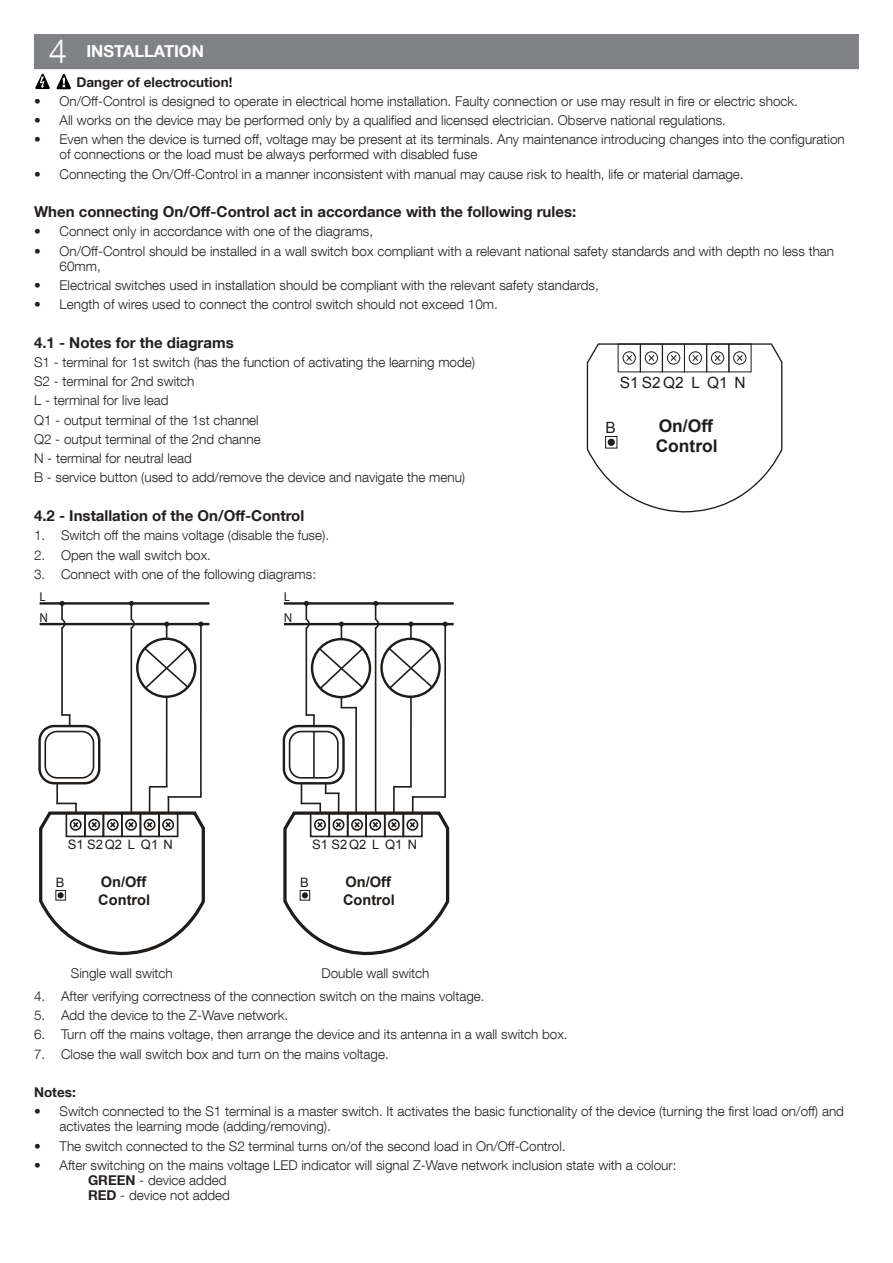
<style>
.page{position:relative;width:893px;height:1263px;background:#fff}
.page>*{position:absolute;margin:0;border:0;box-sizing:border-box;transform-origin:0 0}
.t1{font:300 33px "Helvetica Neue LT Com";color:#fff}
.t2{font:700 17.4px/20.9px "Arial";color:#1f1c1a}
.titolo{font:700 16.5px "Helvetica Neue LT Com";color:#fff}
.t3{font:15.45px "Arial";color:#1f1c1a}
.Subchapter{font:700 15px "Helvetica Neue LT Com";color:#231f20}
.t4{font:700 14.55px/17.5px "Arial";color:#1f1c1a}
.t5{font:300 13.5px/15px "Helvetica Neue LT Com";color:#231f20}
.bold_bullet{font:700 13.5px "Helvetica Neue LT Com";color:#231f20}
.t6{font:12.9px "Arial";color:#1f1c1a}
.t7{font:12.9px/21.1px "Myriad Pro";color:#1f1c1a}
.s1{font-weight:700}
</style>
<div class="page">
<svg style="left:34px;top:34px;width:825px;height:56px"></svg>
<div style="left:283px;top:725px;width:62px;height:59px;border:2px solid #1f1c1a;border-radius:15px"></div>
<div style="left:289px;top:731px;width:50px;height:48px;border:2px solid #1f1c1a;border-radius:12px"></div>
<div style="left:380px;top:638px;width:61px;height:60px;border:2px solid #1f1c1a;border-radius:50%"></div>
<svg style="left:387px;top:646px;width:48px;height:44px"></svg>
<hr style="left:313px;top:732px;width:2px;height:46px;background:#1f1c1a">
<hr style="left:444px;top:624px;width:2px;height:174px;background:#1f1c1a">
<hr style="left:410px;top:697px;width:2px;height:90px;background:#1f1c1a">
<svg style="left:283px;top:783px;width:167px;height:173px"></svg>
<hr style="left:284px;top:602px;width:170px;height:3px;background:#1f1c1a">
<hr style="left:284px;top:623px;width:170px;height:2px;background:#1f1c1a">
<div style="left:311px;top:638px;width:60px;height:60px;border:2px solid #1f1c1a;border-radius:50%"></div>
<svg style="left:317px;top:646px;width:49px;height:45px"></svg>
<svg style="left:341px;top:697px;width:16px;height:11px"></svg>
<hr style="left:355px;top:707px;width:2px;height:106px;background:#1f1c1a">
<svg style="left:408px;top:622px;width:5px;height:17px"></svg>
<hr style="left:375px;top:627px;width:1px;height:185px;background:#1f1c1a">
<svg style="left:339px;top:622px;width:5px;height:17px"></svg>
<svg style="left:373px;top:601px;width:9px;height:29px"></svg>
<svg style="left:306px;top:714px;width:9px;height:12px"></svg>
<hr style="left:305px;top:627px;width:2px;height:89px;background:#1f1c1a">
<svg style="left:304px;top:601px;width:8px;height:29px"></svg>
<div style="left:38px;top:725px;width:62px;height:59px;border:2px solid #1f1c1a;border-radius:15px"></div>
<div style="left:44px;top:731px;width:50px;height:48px;border:2px solid #1f1c1a;border-radius:12px"></div>
<div style="left:136px;top:637px;width:60px;height:61px;border:2px solid #1f1c1a;border-radius:50%"></div>
<svg style="left:142px;top:646px;width:49px;height:44px"></svg>
<hr style="left:200px;top:624px;width:2px;height:174px;background:#1f1c1a">
<hr style="left:166px;top:697px;width:1px;height:90px;background:#1f1c1a">
<hr style="left:56px;top:783px;width:2px;height:21px;background:#1f1c1a">
<svg style="left:39px;top:786px;width:166px;height:170px"></svg>
<hr style="left:40px;top:602px;width:169px;height:3px;background:#1f1c1a">
<hr style="left:40px;top:623px;width:169px;height:2px;background:#1f1c1a">
<svg style="left:198px;top:621px;width:5px;height:6px"></svg>
<svg style="left:164px;top:621px;width:5px;height:18px"></svg>
<hr style="left:131px;top:627px;width:1px;height:185px;background:#1f1c1a">
<svg style="left:129px;top:601px;width:8px;height:29px"></svg>
<svg style="left:62px;top:714px;width:8px;height:12px"></svg>
<hr style="left:61px;top:627px;width:2px;height:89px;background:#1f1c1a">
<svg style="left:60px;top:601px;width:8px;height:29px"></svg>
<svg style="left:586px;top:343px;width:197px;height:170px"></svg>
<div style="left:605px;top:436px;width:12px;height:12px;border:1px solid #1f1c1a"></div>
<div style="left:608px;top:439px;width:7px;height:7px;background:#1f1c1a;border-radius:50%"></div>
<p class="t1" style="left:49px;top:31px;width:20px">4</p>
<p class="titolo" style="left:86px;top:41px;width:119px">INSTALLATION</p>
<p class="bold_bullet" style="left:77px;top:73px;width:157px">Danger of electrocution!</p>
<p class="t5" style="left:34px;top:93px;width:765px">• On/Off-Control is designed to operate in electrical home installation. Faulty connection or use may result in fire or electric shock.</p>
<p class="t5" style="left:34px;top:113px;width:693px">• All works on the device may be performed only by a qualified and licensed electrician. Observe national regulations.</p>
<p class="t5" style="left:60px;top:132px;width:787px;text-indent:-26px">• Even when the device is turned off, voltage may be present at its terminals. Any maintenance introducing changes into the configuration of connections or the load must be always performed with disabled fuse</p>
<p class="t5" style="left:34px;top:166px;width:711px">• Connecting the On/Off-Control in a manner inconsistent with manual may cause risk to health, life or material damage.</p>
<p class="Subchapter" style="left:34px;top:202px;width:544px">When connecting On/Off-Control act in accordance with the following rules:</p>
<p class="t5" style="left:34px;top:224px;width:341px">• Connect only in accordance with one of the diagrams,</p>
<p class="t5" style="left:60px;top:243px;width:776px;text-indent:-26px">• On/Off-Control should be installed in a wall switch box compliant with a relevant national safety standards and with depth no less than<br>60mm,</p>
<p class="t5" style="left:34px;top:277px;width:566px">• Electrical switches used in installation should be compliant with the relevant safety standards,</p>
<p class="t5" style="left:34px;top:297px;width:465px">• Length of wires used to connect the control switch should not exceed 10m.</p>
<p class="Subchapter" style="left:34px;top:333px;width:201px">4.1 - Notes for the diagrams</p>
<p class="t5" style="left:34px;top:354px;width:443px">S1 - terminal for 1st switch (has the function of activating the learning mode)</p>
<p class="t5" style="left:34px;top:374px;width:162px">S2 - terminal for 2nd switch</p>
<p class="t5" style="left:34px;top:393px;width:136px">L - terminal for live lead</p>
<p class="t5" style="left:34px;top:412px;width:226px">Q1 - output terminal of the 1st channel</p>
<p class="t5" style="left:34px;top:431px;width:228px">Q2 - output terminal of the 2nd channe</p>
<p class="t5" style="left:34px;top:451px;width:159px">N - terminal for neutral lead</p>
<p class="t5" style="left:34px;top:470px;width:433px">B - service button (used to add/remove the device and navigate the menu)</p>
<p class="Subchapter" style="left:34px;top:506px;width:272px">4.2 - Installation of the On/Off-Control</p>
<p class="t5" style="left:34px;top:528px;width:297px">1. Switch off the mains voltage (disable the fuse).</p>
<p class="t5" style="left:34px;top:547px;width:179px">2. Open the wall switch box.</p>
<p class="t5" style="left:34px;top:566px;width:284px">3. Connect with one of the following diagrams:</p>
<p class="t3" style="left:620px;top:372px;width:65px">S1 S2 Q2</p>
<p class="t3" style="left:691px;top:372px;width:56px">LQ1N</p>
<p class="t2" style="left:656px;top:416px;width:63px">On/Off<br>Control</p>
<p class="t3" style="left:606px;top:417px;width:12px">B</p>
<p class="t7" style="left:40px;top:586px;width:10px">L<br>N</p>
<p class="t7" style="left:284px;top:586px;width:10px">L<br>N</p>
<p class="t6" style="left:68px;top:836px;width:107px">S1 S2Q2 L Q1 N</p>
<p class="t6" style="left:312px;top:836px;width:107px">S1 S2Q2 L Q1 N</p>
<p class="t6" style="left:56px;top:874px;width:10px">B</p>
<p class="t4" style="left:98px;top:874px;width:53px">On/Off<br>Control</p>
<p class="t4" style="left:343px;top:874px;width:53px">On/Off<br>Control</p>
<p class="t6" style="left:300px;top:874px;width:10px">B</p>
<p class="t5" style="left:71px;top:965px;width:104px">Single wall switch</p>
<p class="t5" style="left:321px;top:965px;width:110px">Double wall switch</p>
<p class="t5" style="left:34px;top:988px;width:452px">4. After verifying correctness of the connection switch on the mains voltage.</p>
<p class="t5" style="left:34px;top:1007px;width:256px">5. Add the device to the Z-Wave network.</p>
<p class="t5" style="left:34px;top:1027px;width:535px">6. Turn off the mains voltage, then arrange the device and its antenna in a wall switch box.</p>
<p class="t5" style="left:34px;top:1046px;width:356px">7. Close the wall switch box and turn on the mains voltage.</p>
<p class="bold_bullet" style="left:34px;top:1084px;width:43px">Notes:</p>
<p class="t5" style="left:60px;top:1104px;width:786px;text-indent:-26px">• Switch connected to the S1 terminal is a master switch. It activates the basic functionality of the device (turning the first load on/off) and activates the learning mode (adding/removing).</p>
<p class="t5" style="left:34px;top:1138px;width:533px">• The switch connected to the S2 terminal turns on/of the second load in On/Off-Control.</p>
<p class="t5" style="left:88px;top:1157px;width:590px;text-indent:-54px">• After switching on the mains voltage LED indicator will signal Z-Wave network inclusion state with a colour:<br><span class="s1">GREEN</span> - device added<br><span class="s1">RED</span> - device not added</p>
</div>
